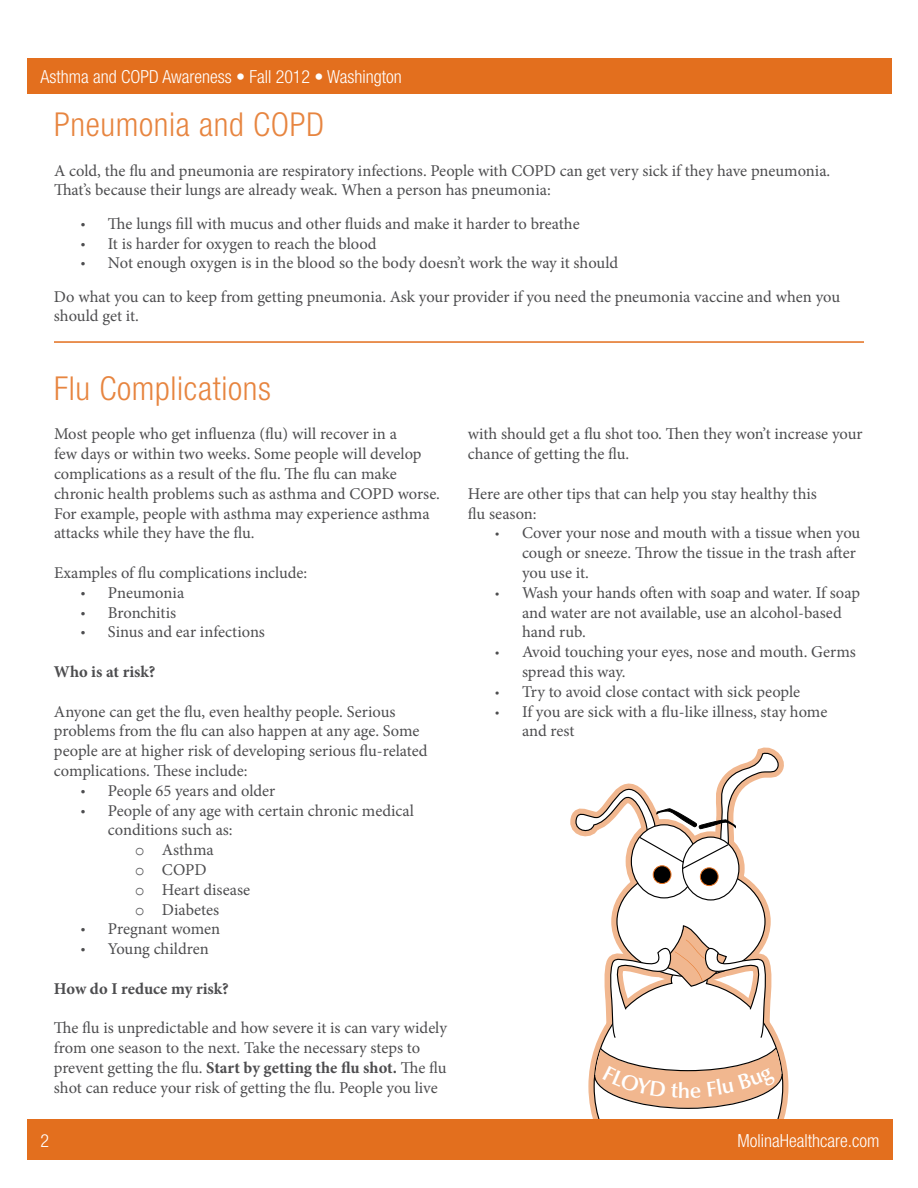
<style>
.page{position:relative;width:918px;height:1188px;background:#fff}
.page>*{position:absolute;margin:0;border:0;box-sizing:border-box;transform-origin:0 0}
.t1{font:300 condensed 33px "Helvetica Neue";letter-spacing:.02em;color:#e78540}
.t2{font:600 21.45px "Optima LT Std";color:#fff}
.t3{font:300 condensed 18px "Helvetica Neue";color:#fff}
.t4{font:16.5px/19.8px "Minion Pro";letter-spacing:-.005em;color:#4d4d4f}
.t5{font:700 16.5px "Minion Pro";color:#4d4d4f}
.s1{font-family:"Myriad Pro"}
.s2{font-family:"Courier New"}
.s3{font-weight:700}
.s4{font-family:"Myriad Pro";font-size:15px}
</style>
<div class="page">
<div style="left:700px;top:867px;width:19px;height:19px;border:1px solid #e36f1e;border-radius:50%"></div>
<svg style="left:570px;top:747px;width:214px;height:137px"></svg>
<div style="left:27px;top:58px;width:864px;height:36px;background:#e36f1e"></div>
<div style="left:27px;top:1119px;width:866px;height:40px;background:#e36f1e"></div>
<hr style="left:54px;top:341px;width:810px;height:2px;background:#e36f1e">
<svg style="left:588px;top:924px;width:201px;height:195px"></svg>
<p class="t3" style="left:40px;top:67px;width:363px">Asthma and COPD Awareness • Fall 2012 • Washington</p>
<h1 class="t1" style="left:54px;top:105px;width:272px">Pneumonia and COPD</h1>
<p class="t4" style="left:54px;top:161px;width:778px">A cold, the flu and pneumonia are respiratory infections. People with COPD can get very sick if they have pneumonia.<br>That’s because their lungs are already weak. When a person has pneumonia:</p>
<p class="t4" style="left:81px;top:214px;width:500px"><span class="s1">•</span> The lungs fill with mucus and other fluids and make it harder to breathe</p>
<p class="t4" style="left:81px;top:233px;width:297px"><span class="s1">•</span> It is harder for oxygen to reach the blood</p>
<p class="t4" style="left:54px;top:247px;width:788px;line-height:33.3px;text-indent:27px"><span class="s1">•</span> Not enough oxygen is in the blood so the body doesn’t work the way it should<br>Do what you can to keep from getting pneumonia. Ask your provider if you need the pneumonia vaccine and when you</p>
<p class="t4" style="left:54px;top:306px;width:86px">should get it.</p>
<h1 class="t1" style="left:54px;top:369px;width:219px">Flu Complications</h1>
<p class="t4" style="left:54px;top:424px;width:388px">Most people who get influenza (flu) will recover in a<br>few days or within two weeks. Some people will develop complications as a result of the flu. The flu can make chronic health problems such as asthma and COPD worse.<br>For example, people with asthma may experience asthma attacks while they have the flu.</p>
<p class="t4" style="left:54px;top:563px;width:255px">Examples of flu complications include:</p>
<p class="t4" style="left:81px;top:583px;width:105px"><span class="s1">•</span> Pneumonia</p>
<p class="t4" style="left:81px;top:603px;width:97px"><span class="s1">•</span> Bronchitis</p>
<p class="t4" style="left:81px;top:622px;width:186px"><span class="s1">•</span> Sinus and ear infections</p>
<p class="t5" style="left:54px;top:660px;width:103px">Who is at risk?</p>
<p class="t4" style="left:54px;top:702px;width:375px">Anyone can get the flu, even healthy people. Serious problems from the flu can also happen at any age. Some people are at higher risk of developing serious flu-related complications. These include:</p>
<p class="t4" style="left:81px;top:781px;width:196px"><span class="s1">•</span> People 65 years and older</p>
<p class="t4" style="left:81px;top:801px;width:335px"><span class="s1">•</span> People of any age with certain chronic medical</p>
<p class="t4" style="left:108px;top:820px;width:126px">conditions such as:</p>
<p class="t4" style="left:135px;top:840px;width:80px"><span class="s2">o</span> Asthma</p>
<p class="t4" style="left:135px;top:860px;width:73px"><span class="s2">o</span> COPD</p>
<p class="t4" style="left:135px;top:880px;width:117px"><span class="s2">o</span> Heart disease</p>
<p class="t4" style="left:135px;top:900px;width:86px"><span class="s2">o</span> Diabetes</p>
<p class="t4" style="left:81px;top:919px;width:141px"><span class="s1">•</span> Pregnant women</p>
<p class="t4" style="left:81px;top:939px;width:129px"><span class="s1">•</span> Young children</p>
<p class="t5" style="left:54px;top:977px;width:176px">How do I reduce my risk?</p>
<p class="t4" style="left:54px;top:1018px;width:394px">The flu is unpredictable and how severe it is can vary widely from one season to the next. Take the necessary steps to prevent getting the flu. <span class="s3">Start by getting the flu shot.</span> The flu shot can reduce your risk of getting the flu. People you live</p>
<p class="t4" style="left:468px;top:424px;width:396px">with should get a flu shot too. Then they won’t increase your chance of getting the flu.</p>
<p class="t4" style="left:468px;top:484px;width:350px">Here are other tips that can help you stay healthy this flu season:</p>
<p class="t4" style="left:522px;top:523px;width:340px;text-indent:-27px"><span class="s4">•</span> Cover your nose and mouth with a tissue when you cough or sneeze. Throw the tissue in the trash after you use it.</p>
<p class="t4" style="left:522px;top:583px;width:340px;text-indent:-27px"><span class="s4">•</span> Wash your hands often with soap and water. If soap and water are not available, use an alcohol-based hand rub.</p>
<p class="t4" style="left:522px;top:642px;width:335px;text-indent:-27px"><span class="s4">•</span> Avoid touching your eyes, nose and mouth. Germs spread this way.</p>
<p class="t4" style="left:495px;top:682px;width:307px"><span class="s4">•</span> Try to avoid close contact with sick people</p>
<p class="t4" style="left:522px;top:702px;width:307px;text-indent:-27px"><span class="s4">•</span> If you are sick with a flu-like illness, stay home and rest</p>
<h2 class="t2" style="left:678px;top:1078px;width:14px">h</h2>
<p class="t3" style="left:40px;top:1130px;width:10px">2</p>
<p class="t3" style="left:737px;top:1130px;width:143px">MolinaHealthcare.com</p>
</div>
